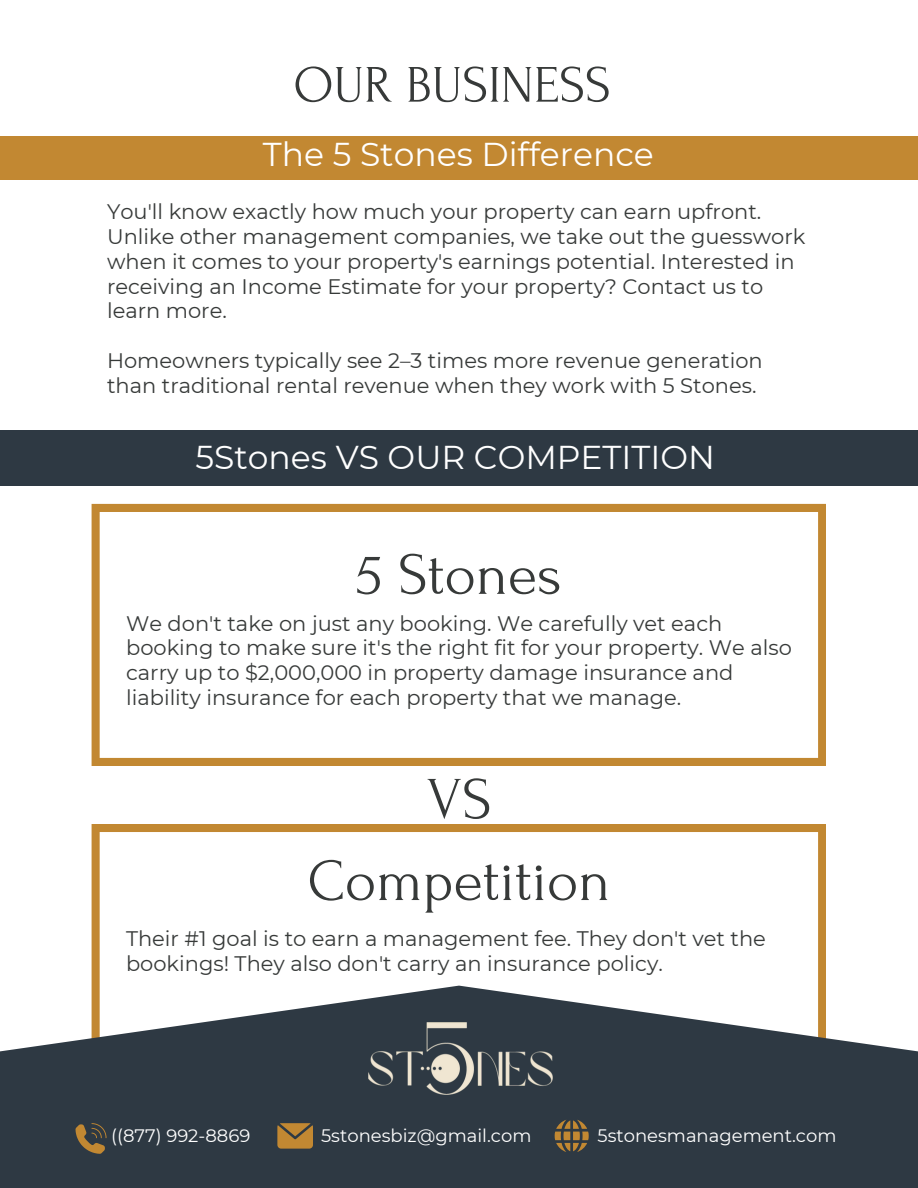
<style>
.page{position:relative;width:918px;height:1188px;background:#fff}
.page>*{position:absolute;margin:0;border:0;box-sizing:border-box;transform-origin:0 0}
.t1{font:60px "Forum";color:#373a39}
.t2{font:52.5px "Forum";color:#373a39}
.t3{font:33px "Montserrat";color:#fff}
.t4{font:21px/24.8px "Montserrat";color:#373a39}
.t5{font:18px "Montserrat";color:#fff}
</style>
<div class="page">
<div style="left:0;top:136px;width:918px;height:44px;background:#c28832"></div>
<div style="left:0;top:431px;width:918px;height:55px;background:#2e3943"></div>
<svg style="left:92px;top:504px;width:734px;height:262px"></svg>
<svg style="left:92px;top:824px;width:734px;height:162px"></svg>
<svg style="left:0;top:986px;width:918px;height:202px;fill:#2e3943"></svg>
<img style="left:351px;top:1000px;width:217px;height:110px">
<svg style="left:75px;top:1123px;width:32px;height:31px"></svg>
<svg style="left:277px;top:1123px;width:36px;height:26px"></svg>
<svg style="left:555px;top:1120px;width:33px;height:32px"></svg>
<h3 class="t2" style="left:294px;top:57px;width:319px">OUR BUSINESS</h3>
<h5 class="t3" style="left:263px;top:134px;width:393px">The 5 Stones Difference</h5>
<h2 class="t4" style="left:107px;top:199px;width:700px">You'll know exactly how much your property can earn upfront.<br>Unlike other management companies, we take out the guesswork when it comes to your property's earnings potential. Interested in receiving an Income Estimate for your property? Contact us to learn more.</h2>
<h5 class="t4" style="left:107px;top:348px;width:657px">Homeowners typically see 2–3 times more revenue generation than traditional rental revenue when they work with 5 Stones.</h5>
<h4 class="t3" style="left:196px;top:437px;width:521px">5Stones VS OUR COMPETITION</h4>
<h2 class="t1" style="left:356px;top:542px;width:207px">5 Stones</h2>
<h4 class="t4" style="left:126px;top:611px;width:667px">We don't take on just any booking. We carefully vet each booking to make sure it's the right fit for your property. We also carry up to $2,000,000 in property damage insurance and liability insurance for each property that we manage.</h4>
<h5 class="t1" style="left:427px;top:767px;width:66px">VS</h5>
<h1 class="t1" style="left:308px;top:849px;width:304px">Competition</h1>
<h5 class="t4" style="left:126px;top:926px;width:641px">Their #1 goal is to earn a management fee. They don't vet the bookings! They also don't carry an insurance policy.</h5>
<p class="t5" style="left:111px;top:1125px;width:141px">((877) 992-8869</p>
<p class="t5" style="left:321px;top:1125px;width:212px">5stonesbiz@gmail.com</p>
<p class="t5" style="left:598px;top:1125px;width:240px">5stonesmanagement.com</p>
</div>
